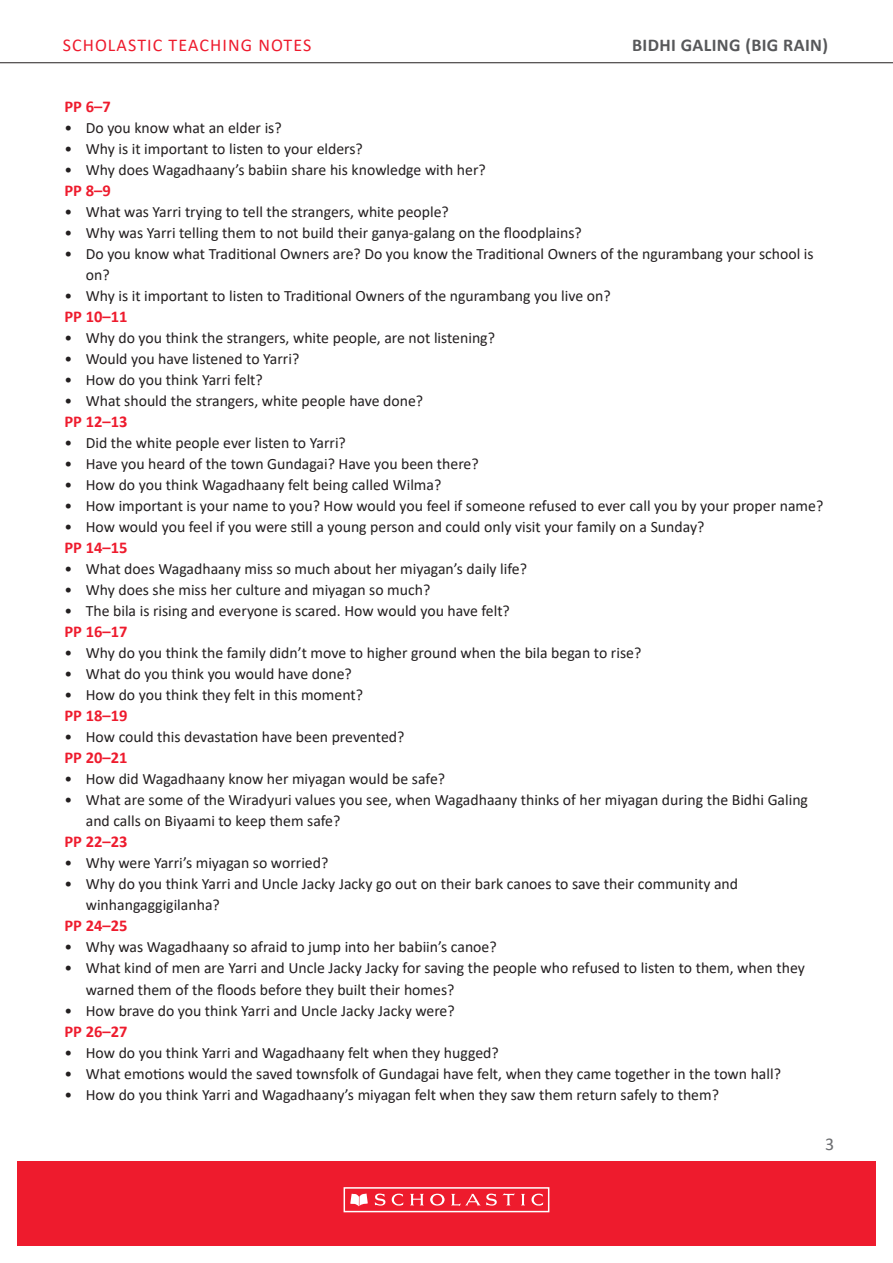
<style>
.page{position:relative;width:893px;height:1263px;background:#fff}
.page>*{position:absolute;margin:0;border:0;box-sizing:border-box;transform-origin:0 0}
.t1{font:18px "Calibri";letter-spacing:.06em;color:#ee1b2d}
.t2{font:700 18px "Calibri";letter-spacing:.02em;color:#57585a}
.t3{font:18px "Calibri";color:#6c6d70}
.SUB_HEAD_3{font:700 16.5px "Calibri";color:#ee1b2d}
.t4{font:15.75px/21px "Calibri";color:#231f20}
</style>
<div class="page">
<div style="left:17px;top:1161px;width:859px;height:85px;background:#ee1b2d"></div>
<div style="left:344px;top:1187px;width:205px;height:25px;border:2px solid #fff"></div>
<svg style="left:350px;top:1193px;width:18px;height:13px"></svg>
<svg style="left:375px;top:1193px;width:28px;height:13px"></svg>
<svg style="left:410px;top:1194px;width:14px;height:11px"></svg>
<svg style="left:521px;top:1194px;width:4px;height:11px"></svg>
<svg style="left:531px;top:1193px;width:12px;height:13px"></svg>
<svg style="left:430px;top:1194px;width:15px;height:11px"></svg>
<svg style="left:451px;top:1193px;width:64px;height:13px"></svg>
<hr style="left:0;top:62px;width:893px;height:1px;background:#231f20">
<p class="t1" style="left:63px;top:32px;width:250px">SCHOLASTIC TEACHING NOTES</p>
<p class="t2" style="left:632px;top:32px;width:197px">BIDHI GALING (BIG RAIN)</p>
<p class="SUB_HEAD_3" style="left:65px;top:95px;width:48px">PP 6–7</p>
<p class="t4" style="left:65px;top:117px;width:219px">• Do you know what an elder is?</p>
<p class="t4" style="left:65px;top:138px;width:300px">• Why is it important to listen to your elders?</p>
<p class="t4" style="left:65px;top:159px;width:423px">• Why does Wagadhaany’s babiin share his knowledge with her?</p>
<p class="SUB_HEAD_3" style="left:65px;top:179px;width:48px">PP 8–9</p>
<p class="t4" style="left:65px;top:201px;width:386px">• What was Yarri trying to tell the strangers, white people?</p>
<p class="t4" style="left:65px;top:222px;width:519px">• Why was Yarri telling them to not build their ganya-galang on the floodplains?</p>
<p class="t4" style="left:86px;top:243px;width:729px;text-indent:-21px">• Do you know what Traditional Owners are? Do you know the Traditional Owners of the ngurambang your school is on?</p>
<p class="t4" style="left:65px;top:285px;width:548px">• Why is it important to listen to Traditional Owners of the ngurambang you live on?</p>
<p class="SUB_HEAD_3" style="left:65px;top:305px;width:64px">PP 10–11</p>
<p class="t4" style="left:65px;top:327px;width:432px">• Why do you think the strangers, white people, are not listening?</p>
<p class="t4" style="left:65px;top:348px;width:236px">• Would you have listened to Yarri?</p>
<p class="t4" style="left:65px;top:369px;width:200px">• How do you think Yarri felt?</p>
<p class="t4" style="left:65px;top:390px;width:360px">• What should the strangers, white people have done?</p>
<p class="SUB_HEAD_3" style="left:65px;top:410px;width:64px">PP 12–13</p>
<p class="t4" style="left:65px;top:432px;width:283px">• Did the white people ever listen to Yarri?</p>
<p class="t4" style="left:65px;top:453px;width:416px">• Have you heard of the town Gundagai? Have you been there?</p>
<p class="t4" style="left:65px;top:474px;width:378px">• How do you think Wagadhaany felt being called Wilma?</p>
<p class="t4" style="left:65px;top:495px;width:760px">• How important is your name to you? How would you feel if someone refused to ever call you by your proper name?</p>
<p class="t4" style="left:65px;top:516px;width:641px">• How would you feel if you were still a young person and could only visit your family on a Sunday?</p>
<p class="SUB_HEAD_3" style="left:65px;top:536px;width:64px">PP 14–15</p>
<p class="t4" style="left:65px;top:558px;width:464px">• What does Wagadhaany miss so much about her miyagan’s daily life?</p>
<p class="t4" style="left:65px;top:579px;width:367px">• Why does she miss her culture and miyagan so much?</p>
<p class="t4" style="left:65px;top:600px;width:447px">• The bila is rising and everyone is scared. How would you have felt?</p>
<p class="SUB_HEAD_3" style="left:65px;top:620px;width:64px">PP 16–17</p>
<p class="t4" style="left:65px;top:642px;width:578px">• Why do you think the family didn’t move to higher ground when the bila began to rise?</p>
<p class="t4" style="left:65px;top:663px;width:289px">• What do you think you would have done?</p>
<p class="t4" style="left:65px;top:684px;width:300px">• How do you think they felt in this moment?</p>
<p class="SUB_HEAD_3" style="left:65px;top:704px;width:64px">PP 18–19</p>
<p class="t4" style="left:65px;top:726px;width:341px">• How could this devastation have been prevented?</p>
<p class="SUB_HEAD_3" style="left:65px;top:746px;width:64px">PP 20–21</p>
<p class="t4" style="left:65px;top:768px;width:382px">• How did Wagadhaany know her miyagan would be safe?</p>
<p class="t4" style="left:86px;top:789px;width:724px;text-indent:-21px">• What are some of the Wiradyuri values you see, when Wagadhaany thinks of her miyagan during the Bidhi Galing and calls on Biyaami to keep them safe?</p>
<p class="SUB_HEAD_3" style="left:65px;top:830px;width:64px">PP 22–23</p>
<p class="t4" style="left:65px;top:852px;width:265px">• Why were Yarri’s miyagan so worried?</p>
<p class="t4" style="left:86px;top:873px;width:654px;text-indent:-21px">• Why do you think Yarri and Uncle Jacky Jacky go out on their bark canoes to save their community and winhangaggigilanha?</p>
<p class="SUB_HEAD_3" style="left:65px;top:914px;width:64px">PP 24–25</p>
<p class="t4" style="left:65px;top:936px;width:434px">• Why was Wagadhaany so afraid to jump into her babiin’s canoe?</p>
<p class="t4" style="left:86px;top:957px;width:721px;text-indent:-21px">• What kind of men are Yarri and Uncle Jacky Jacky for saving the people who refused to listen to them, when they warned them of the floods before they built their homes?</p>
<p class="t4" style="left:65px;top:999px;width:392px">• How brave do you think Yarri and Uncle Jacky Jacky were?</p>
<p class="SUB_HEAD_3" style="left:65px;top:1019px;width:64px">PP 26–27</p>
<p class="t4" style="left:65px;top:1041px;width:436px">• How do you think Yarri and Wagadhaany felt when they hugged?</p>
<p class="t4" style="left:65px;top:1062px;width:718px">• What emotions would the saved townsfolk of Gundagai have felt, when they came together in the town hall?</p>
<p class="t4" style="left:65px;top:1083px;width:656px">• How do you think Yarri and Wagadhaany’s miyagan felt when they saw them return safely to them?</p>
<p class="t3" style="left:825px;top:1131px;width:11px">3</p>
</div>
